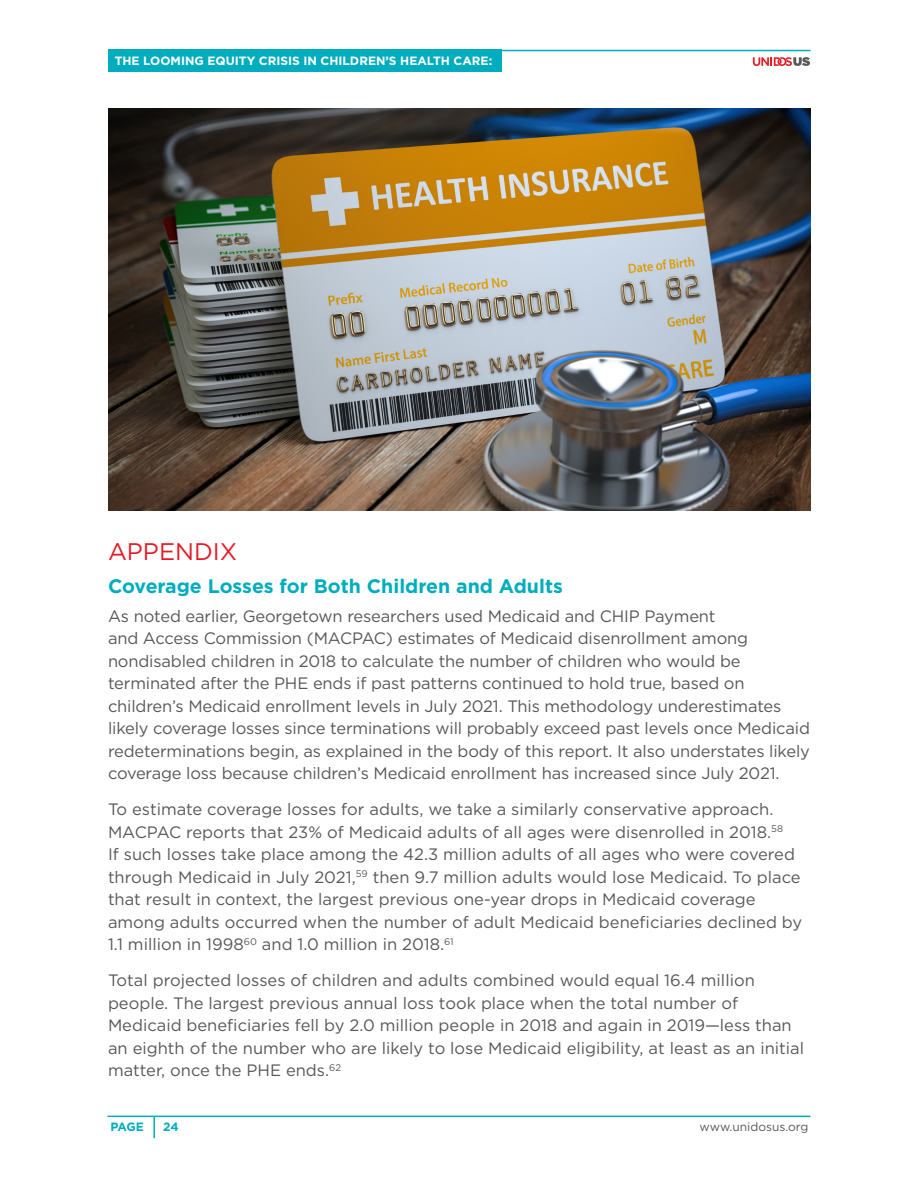
<style>
.page{position:relative;width:918px;height:1188px;background:#fff}
.page>*{position:absolute;margin:0;border:0;box-sizing:border-box;transform-origin:0 0}
.t1{font:24px "Gotham";color:#e51a23}
.Heading_2{font:700 19.5px "Gotham";color:#00adbe}
.t2{font:16.5px/22.5px "Gotham";letter-spacing:-.01em;color:#57585a}
.t3{font:700 12px "Gotham";color:#fff}
.t4{font:12px "Gotham";color:#57585a}
.t5{font:700 12px "Gotham";letter-spacing:-.03em;color:#00adbe}
</style>
<div class="page">
<hr style="left:153px;top:1116px;width:2px;height:22px;background:#00adbe">
<hr style="left:108px;top:1116px;width:702px;height:1px;background:#00adbe">
<div style="left:108px;top:50px;width:393px;height:22px;background:#00adbe"></div>
<hr style="left:109px;top:50px;width:701px;height:1px;background:#00adbe">
<svg style="left:753px;top:57px;width:57px;height:9px"></svg>
<img style="left:108px;top:108px;width:703px;height:403px">
<p class="t3" style="left:115px;top:53px;width:379px">THE LOOMING EQUITY CRISIS IN CHILDREN’S HEALTH CARE:</p>
<p class="t1" style="left:108px;top:536px;width:131px">APPENDIX</p>
<p class="Heading_2" style="left:108px;top:573px;width:456px">Coverage Losses for Both Children and Adults</p>
<p class="t2" style="left:108px;top:604px;width:703px">As noted earlier, Georgetown researchers used Medicaid and CHIP Payment<br>and Access Commission (MACPAC) estimates of Medicaid disenrollment among nondisabled children in 2018 to calculate the number of children who would be terminated after the PHE ends if past patterns continued to hold true, based on children’s Medicaid enrollment levels in July 2021. This methodology underestimates likely coverage losses since terminations will probably exceed past levels once Medicaid redeterminations begin, as explained in the body of this report. It also understates likely coverage loss because children’s Medicaid enrollment has increased since July 2021.</p>
<p class="t2" style="left:108px;top:798px;width:696px">To estimate coverage losses for adults, we take a similarly conservative approach.<br>MACPAC reports that 23% of Medicaid adults of all ages were disenrolled in 2018.<sup>58<br></sup>If such losses take place among the 42.3 million adults of all ages who were covered through Medicaid in July 2021,<sup>59</sup> then 9.7 million adults would lose Medicaid. To place that result in context, the largest previous one-year drops in Medicaid coverage among adults occurred when the number of adult Medicaid beneficiaries declined by 1.1 million in 1998<sup>60</sup> and 1.0 million in 2018.<sup>61</sup></p>
<p class="t2" style="left:108px;top:969px;width:698px">Total projected losses of children and adults combined would equal 16.4 million people. The largest previous annual loss took place when the total number of Medicaid beneficiaries fell by 2.0 million people in 2018 and again in 2019—less than an eighth of the number who are likely to lose Medicaid eligibility, at least as an initial matter, once the PHE ends.<sup>62</sup></p>
<p class="t5" style="left:110px;top:1119px;width:35px">PAGE</p>
<p class="t5" style="left:163px;top:1119px;width:17px">24</p>
<p class="t4" style="left:700px;top:1119px;width:110px">www.unidosus.org</p>
</div>
